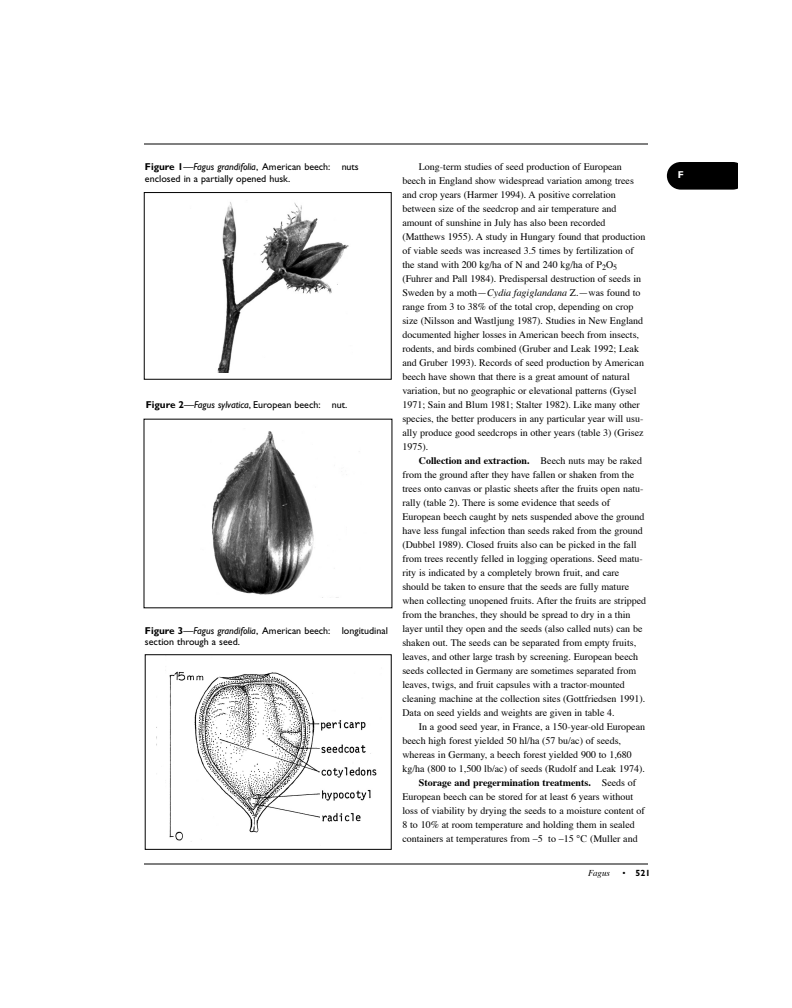
<style>
.page{position:relative;width:792px;height:1008px;background:#fff}
.page>*{position:absolute;margin:0;border:0;box-sizing:border-box;transform-origin:0 0}
.t1{font:10px/14px "Times";color:#000}
.t2{font:10px/12px "Gill Sans";color:#000}
.t3{font:700 10px "Times";color:#000}
.t4{font:700 10px "Gill Sans";color:#fff}
.t5{font:italic 9px "Times";letter-spacing:-.005em;color:#000}
.t6{font:700 9px "Gill Sans";color:#000}
.s1{font-weight:700}
.s2{font-style:italic}
.s3{font-weight:400}
</style>
<div class="page">
<hr style="left:144px;top:144px;width:504px;height:1px;background:#000">
<hr style="left:144px;top:864px;width:504px;height:1px;background:#000">
<svg style="left:667px;top:162px;width:71px;height:28px;background:#0e0e0e"></svg>
<img style="left:217px;top:202px;width:132px;height:171px">
<div style="left:144px;top:192px;width:248px;height:188px;border:1px solid #000"></div>
<img style="left:211px;top:431px;width:149px;height:167px">
<img style="left:169px;top:671px;width:208px;height:171px">
<div style="left:145px;top:654px;width:247px;height:196px;border:1px solid #000"></div>
<p class="t2" style="left:145px;top:162px;width:215px"><span class="s1">Figure 1</span>—<span class="s2">Fagus grandifolia</span>, American beech: nuts enclosed in a partially opened husk.</p>
<p class="t2" style="left:146px;top:400px;width:203px"><span class="s1">Figure 2</span>—<span class="s2">Fagus sylvatica</span>, European beech: nut.</p>
<p class="t2" style="left:145px;top:626px;width:244px;line-height:11px"><span class="s1">Figure 3</span>—<span class="s2">Fagus grandifolia</span>, American beech: longitudinal section through a seed.</p>
<p class="t1" style="left:402px;top:160px;width:245px;text-indent:16px">Long-term studies of seed production of European beech in England show widespread variation among trees and crop years (Harmer 1994). A positive correlation between size of the seedcrop and air temperature and amount of sunshine in July has also been recorded (Matthews 1955). A study in Hungary found that production of viable seeds was increased 3.5 times by fertilization of the stand with 200 kg/ha of N and 240 kg/ha of P<sub>2</sub>O<sub>5 </sub>(Fuhrer and Pall 1984). Predispersal destruction of seeds in Sweden by a moth—<span class="s2">Cydia fagiglandana</span> Z.—was found to range from 3 to 38% of the total crop, depending on crop size (Nilsson and Wastljung 1987). Studies in New England documented higher losses in American beech from insects, rodents, and birds combined (Gruber and Leak 1992; Leak and Gruber 1993). Records of seed production by American beech have shown that there is a great amount of natural variation, but no geographic or elevational patterns (Gysel 1971; Sain and Blum 1981; Stalter 1982). Like many other species, the better producers in any particular year will usu&shy;ally produce good seedcrops in other years (table 3) (Grisez 1975).</p>
<p class="t1" style="left:402px;top:454px;width:245px;text-indent:16px"><span class="s1">Collection and extraction.</span> Beech nuts may be raked from the ground after they have fallen or shaken from the trees onto canvas or plastic sheets after the fruits open natu&shy;rally (table 2). There is some evidence that seeds of European beech caught by nets suspended above the ground have less fungal infection than seeds raked from the ground (Dubbel 1989). Closed fruits also can be picked in the fall from trees recently felled in logging operations. Seed matu&shy;rity is indicated by a completely brown fruit, and care should be taken to ensure that the seeds are fully mature when collecting unopened fruits. After the fruits are stripped from the branches, they should be spread to dry in a thin layer until they open and the seeds (also called nuts) can be shaken out. The seeds can be separated from empty fruits, leaves, and other large trash by screening. European beech seeds collected in Germany are sometimes separated from leaves, twigs, and fruit capsules with a tractor-mounted cleaning machine at the collection sites (Gottfriedsen 1991).<br>Data on seed yields and weights are given in table 4.</p>
<p class="t1" style="left:419px;top:720px;width:228px">In a good seed year, in France, a 150-year-old European</p>
<p class="t1" style="left:402px;top:734px;width:220px">beech high forest yielded 50 hl/ha (57 bu/ac) of seeds,</p>
<p class="t1" style="left:402px;top:748px;width:231px">whereas in Germany, a beech forest yielded 900 to 1,680</p>
<p class="t1" style="left:402px;top:762px;width:244px">kg/ha (800 to 1,500 lb/ac) of seeds (Rudolf and Leak 1974).</p>
<p class="t3" style="left:419px;top:778px;width:219px">Storage and pregermination treatments. <span class="s3">Seeds of</span></p>
<p class="t1" style="left:402px;top:790px;width:232px">European beech can be stored for at least 6 years without</p>
<p class="t1" style="left:402px;top:804px;width:244px">loss of viability by drying the seeds to a moisture content of</p>
<p class="t1" style="left:402px;top:818px;width:234px">8 to 10% at room temperature and holding them in sealed</p>
<p class="t1" style="left:402px;top:832px;width:237px">containers at temperatures from –5 to –15 °C (Muller and</p>
<p class="t5" style="left:588px;top:869px;width:23px">Fagus</p>
<p class="t6" style="left:622px;top:870px;width:29px"><span class="s3">•</span> 521</p>
<p class="t4" style="left:678px;top:171px;width:8px">F</p>
</div>
